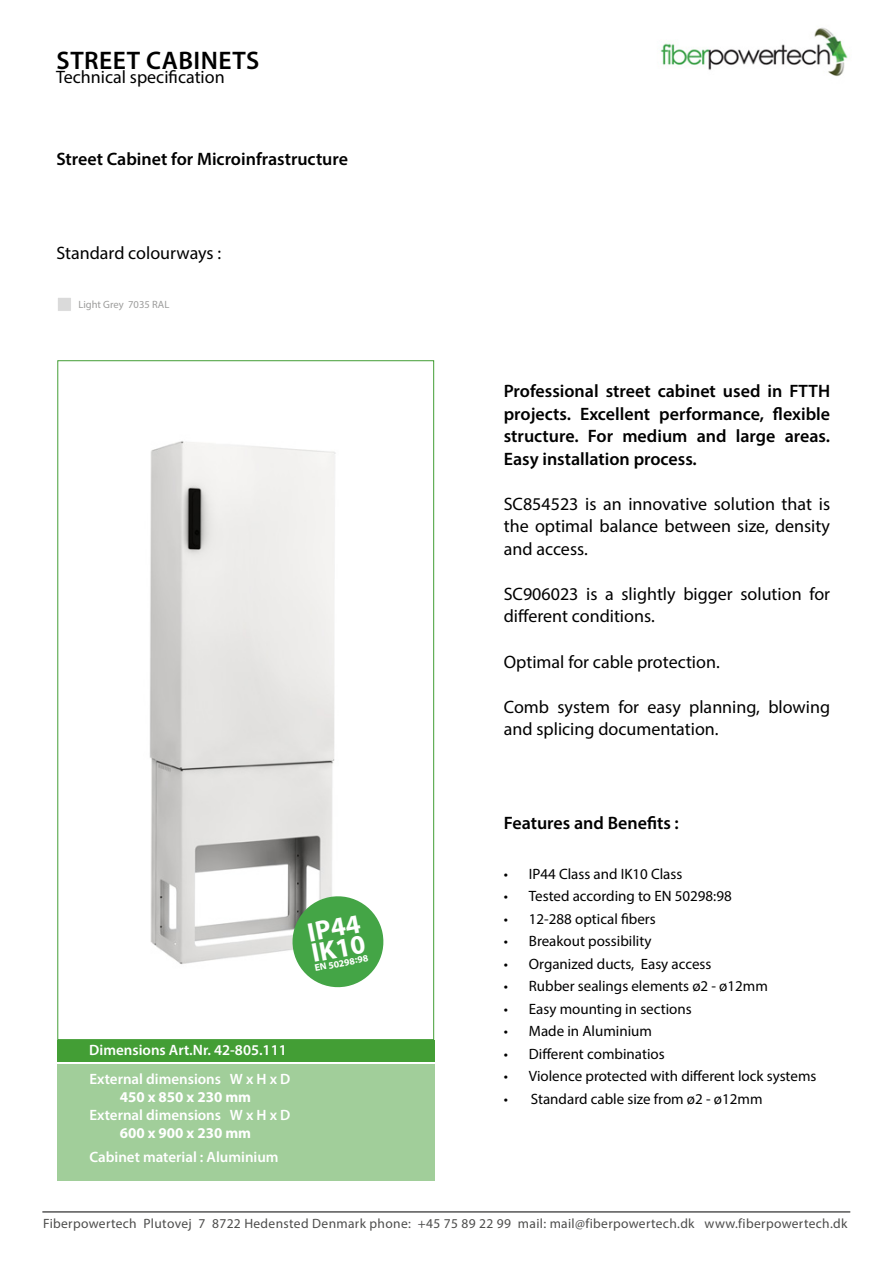
<style>
.page{position:relative;width:893px;height:1263px;background:#fff}
.page>*{position:absolute;margin:0;border:0;box-sizing:border-box;transform-origin:0 0}
.t1{font:700 27px/21px "Myriad Pro";color:#fff}
.t2{font:600 25.5px "Myriad Pro";letter-spacing:.02em;color:#000}
.t3{font:18px/22.5px "Myriad Pro";color:#000}
.t4{font:600 18px/22.5px "Myriad Pro";color:#000;text-align:justify}
.t5{font:15px "Myriad Pro";color:#000}
.t6{font:600 15px/28.8px "Myriad Pro";color:#fff}
.t7{font:700 15px "Myriad Pro";color:#fff}
.t8{font:13.5px "Myriad Pro";letter-spacing:.025em;color:#4d4d4c}
.t9{font:10.5px "Myriad Pro";color:#9d9d9c}
.t10{font:700 9.75px "Myriad Pro";color:#fff}
</style>
<div class="page">
<hr style="left:42px;top:1211px;width:808px;height:1px;background:#000">
<img style="left:660px;top:27px;width:188px;height:49px">
<div style="left:57px;top:297px;width:15px;height:15px;background:#dadada;border:1px solid #fff"></div>
<div style="left:57px;top:1040px;width:377px;height:21px;background:#439e35"></div>
<div style="left:57px;top:1064px;width:377px;height:116px;background:#a1ce9a"></div>
<img style="left:149px;top:441px;width:187px;height:523px">
<svg style="left:289px;top:892px;width:95px;height:96px"></svg>
<h2 class="t2" style="left:57px;top:44px;width:204px">STREET CABINETS</h2>
<p class="t3" style="left:56px;top:65px;width:170px">Technical specification</p>
<p class="t4" style="left:56px;top:147px;width:293px">Street Cabinet for Microinfrastructure</p>
<p class="t3" style="left:56px;top:241px;width:166px">Standard colourways :</p>
<p class="t9" style="left:78px;top:298px;width:92px">Light Grey 7035 RAL</p>
<h1 class="t1" style="left:306px;top:922px;width:56px;rotate:-11deg">IP44<br>IK10</h1>
<p class="t10" style="left:314px;top:962px;width:56px;rotate:-11deg">EN 50298:98</p>
<p class="t6" style="left:89px;top:1036px;width:203px">Dimensions Art.Nr. 42-805.111<br>External dimensions W x H x D</p>
<p class="t7" style="left:120px;top:1087px;width:133px">450 x 850 x 230 mm</p>
<p class="t6" style="left:89px;top:1100px;width:203px">External dimensions W x H x D</p>
<p class="t7" style="left:120px;top:1123px;width:133px">600 x 900 x 230 mm</p>
<p class="t6" style="left:89px;top:1142px;width:191px">Cabinet material : Aluminium</p>
<p class="t4" style="left:504px;top:380px;width:328px">Professional street cabinet used in FTTH projects. Excellent performance, flexible structure. For medium and large areas.<br>Easy installation process.</p>
<p class="t3" style="left:504px;top:492px;width:328px;text-align:justify">SC854523 is an innovative solution that is the optimal balance between size, density and access.</p>
<p class="t3" style="left:504px;top:582px;width:328px">SC906023 is a slightly bigger solution for different conditions.</p>
<p class="t3" style="left:504px;top:650px;width:217px">Optimal for cable protection.</p>
<p class="t3" style="left:504px;top:695px;width:328px">Comb system for easy planning, blowing and splicing documentation.</p>
<p class="t4" style="left:504px;top:811px;width:177px">Features and Benefits :</p>
<p class="t5" style="left:504px;top:864px;width:180px">• IP44 Class and IK10 Class</p>
<p class="t5" style="left:504px;top:887px;width:230px">• Tested according to EN 50298:98</p>
<p class="t5" style="left:504px;top:909px;width:154px">• 12-288 optical fibers</p>
<p class="t5" style="left:504px;top:932px;width:149px">• Breakout possibility</p>
<p class="t5" style="left:504px;top:954px;width:209px">• Organized ducts, Easy access</p>
<p class="t5" style="left:504px;top:977px;width:266px">• Rubber sealings elements ø2 - ø12mm</p>
<p class="t5" style="left:504px;top:999px;width:189px">• Easy mounting in sections</p>
<p class="t5" style="left:504px;top:1022px;width:150px">• Made in Aluminium</p>
<p class="t5" style="left:504px;top:1044px;width:162px">• Different combinatios</p>
<p class="t5" style="left:504px;top:1067px;width:314px">• Violence protected with different lock systems</p>
<p class="t5" style="left:504px;top:1089px;width:260px">• Standard cable size from ø2 - ø12mm</p>
<p class="t8" style="left:43px;top:1215px;width:806px">Fiberpowertech Plutovej 7 8722 Hedensted Denmark phone: +45 75 89 22 99 mail: mail@fiberpowertech.dk www.fiberpowertech.dk</p>
</div>
